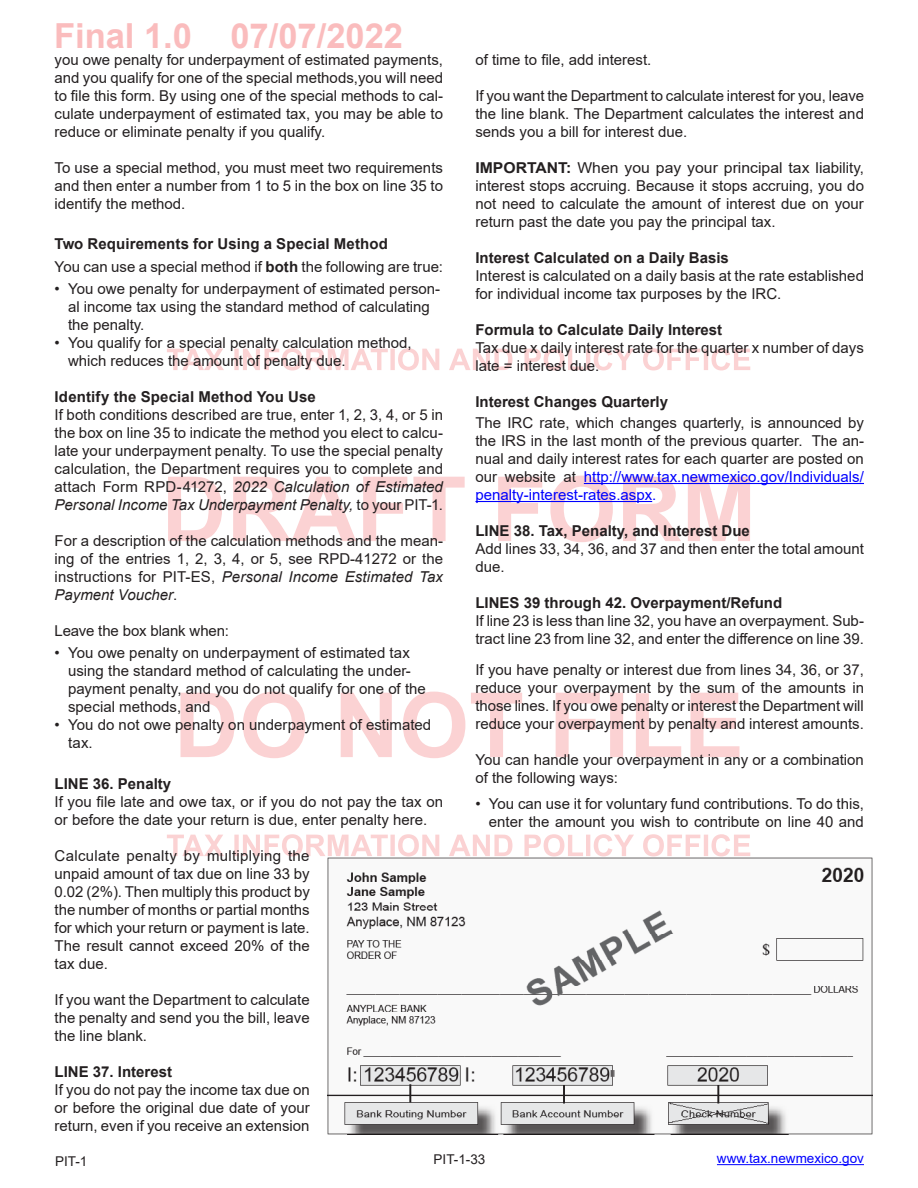
<style>
.page{position:relative;width:918px;height:1188px;background:#fff}
.page>*{position:absolute;margin:0;border:0;box-sizing:border-box;transform-origin:0 0}
.t1{font:700 34.5px "Arial";color:#fabcbd}
.t2{font:15px/18px "Arial";color:#231f20;text-align:justify}
.t3{font:700 15px "Arial";color:#231f20}
.t4{font:15px/18px "Arial";color:#231f20;text-align:justify;scale:1.05 1}
.t5{font:13.5px "Arial";color:#00f}
.t6{font:13.5px "Arial";color:#231f20}
.s1{font-weight:700}
.s2{font-style:italic}
.s3{color:#00f}
</style>
<div class="page">
<svg style="left:167px;top:834px;width:583px;height:22px"></svg>
<svg style="left:181px;top:692px;width:559px;height:66px"></svg>
<svg style="left:168px;top:476px;width:582px;height:66px"></svg>
<svg style="left:167px;top:348px;width:583px;height:22px"></svg>
<hr style="left:584px;top:483px;width:280px;height:1px;background:#00f">
<hr style="left:475px;top:501px;width:177px;height:1px;background:#00f">
<img style="left:327px;top:857px;width:546px;height:277px">
<hr style="left:717px;top:1164px;width:147px;height:1px;background:#00f">
<h1 class="t1" style="left:54px;top:12px;width:351px">Final 1.0 07/07/2022</h1>
<p class="t2" style="left:55px;top:51px;width:390px">you owe penalty for underpayment of estimated payments, and you qualify for one of the special methods,you will need to file this form. By using one of the special methods to cal&shy;culate underpayment of estimated tax, you may be able to reduce or eliminate penalty if you qualify.</p>
<p class="t2" style="left:55px;top:159px;width:390px">To use a special method, you must meet two requirements and then enter a number from 1 to 5 in the box on line 35 to identify the method.</p>
<p class="t3" style="left:55px;top:233px;width:335px">Two Requirements for Using a Special Method</p>
<p class="t2" style="left:55px;top:257px;width:390px">You can use a special method if <span class="s1">both</span> the following are true:</p>
<p class="t2" style="left:68px;top:280px;width:374px;text-align:left;text-indent:-14px">• You owe penalty for underpayment of estimated person&shy;al income tax using the standard method of calculating the penalty.</p>
<p class="t2" style="left:68px;top:334px;width:345px;text-indent:-14px">• You qualify for a special penalty calculation method, which reduces the amount of penalty due.</p>
<p class="t3" style="left:55px;top:386px;width:263px">Identify the Special Method You Use</p>
<p class="t2" style="left:55px;top:406px;width:390px">If both conditions described are true, enter 1, 2, 3, 4, or 5 in the box on line 35 to indicate the method you elect to calcu&shy;late your underpayment penalty. To use the special penalty calculation, the Department requires you to complete and attach Form RPD-41272, <span class="s2">2022 Calculation of Estimated Personal Income Tax Underpayment Penalty,</span> to your PIT-1.</p>
<p class="t2" style="left:55px;top:532px;width:390px">For a description of the calculation methods and the mean&shy;ing of the entries 1, 2, 3, 4, or 5, see RPD-41272 or the instructions for PIT-ES, <span class="s2">Personal Income Estimated Tax Payment Voucher</span>.</p>
<p class="t2" style="left:55px;top:622px;width:176px">Leave the box blank when:</p>
<p class="t2" style="left:68px;top:644px;width:359px;text-align:left;text-indent:-14px">• You owe penalty on underpayment of estimated tax using the standard method of calculating the under&shy;payment penalty, and you do not qualify for one of the special methods, and</p>
<p class="t2" style="left:68px;top:716px;width:365px;text-indent:-14px">• You do not owe penalty on underpayment of estimated tax.</p>
<p class="t3" style="left:55px;top:773px;width:118px">LINE 36. Penalty</p>
<p class="t2" style="left:55px;top:792px;width:390px">If you file late and owe tax, or if you do not pay the tax on or before the date your return is due, enter penalty here.</p>
<p class="t2" style="left:55px;top:846px;width:257px">Calculate penalty by multiplying the unpaid amount of tax due on line 33 by 0.02 (2%). Then multiply this product by the number of months or partial months for which your return or payment is late.<br>The result cannot exceed 20% of the tax due.</p>
<p class="t2" style="left:55px;top:990px;width:257px">If you want the Department to calculate the penalty and send you the bill, leave the line blank.</p>
<p class="t3" style="left:55px;top:1061px;width:119px">LINE 37. Interest</p>
<p class="t2" style="left:55px;top:1080px;width:257px">If you do not pay the income tax due on or before the original due date of your return, even if you receive an extension</p>
<p class="t2" style="left:475px;top:51px;width:177px">of time to file, add interest.</p>
<p class="t2" style="left:475px;top:87px;width:390px">If you want the Department to calculate interest for you, leave the line blank. The Department calculates the interest and sends you a bill for interest due.</p>
<p class="t4" style="left:475px;top:159px;width:372px"><span class="s1">IMPORTANT:</span> When you pay your principal tax liability, interest stops accruing. Because it stops accruing, you do not need to calculate the amount of interest due on your return past the date you pay the principal tax.</p>
<p class="t3" style="left:475px;top:247px;width:255px">Interest Calculated on a Daily Basis</p>
<p class="t2" style="left:475px;top:267px;width:390px">Interest is calculated on a daily basis at the rate established for individual income tax purposes by the IRC.</p>
<p class="t3" style="left:475px;top:319px;width:248px">Formula to Calculate Daily Interest</p>
<p class="t2" style="left:475px;top:339px;width:390px">Tax due x daily interest rate for the quarter x number of days late = interest due.</p>
<p class="t3" style="left:475px;top:391px;width:194px">Interest Changes Quarterly</p>
<p class="t2" style="left:475px;top:414px;width:390px">The IRC rate, which changes quarterly, is announced by the IRS in the last month of the previous quarter. The an&shy;nual and daily interest rates for each quarter are posted on our website at <span class="s3">http://www.tax.newmexico.gov/Individuals/ penalty-interest-rates.aspx.</span></p>
<p class="t3" style="left:475px;top:520px;width:276px">LINE 38. Tax, Penalty, and Interest Due</p>
<p class="t2" style="left:475px;top:540px;width:390px">Add lines 33, 34, 36, and 37 and then enter the total amount due.</p>
<p class="t3" style="left:475px;top:592px;width:308px">LINES 39 through 42. Overpayment/Refund</p>
<p class="t2" style="left:475px;top:612px;width:390px">If line 23 is less than line 32, you have an overpayment. Sub&shy;tract line 23 from line 32, and enter the difference on line 39.</p>
<p class="t2" style="left:475px;top:661px;width:390px">If you have penalty or interest due from lines 34, 36, or 37, reduce your overpayment by the sum of the amounts in those lines. If you owe penalty or interest the Department will reduce your overpayment by penalty and interest amounts.</p>
<p class="t2" style="left:475px;top:751px;width:390px">You can handle your overpayment in any or a combination of the following ways:</p>
<p class="t2" style="left:475px;top:794px;width:390px;text-align:right">• You can use it for voluntary fund contributions. To do this, enter the amount you wish to contribute on line 40 and</p>
<p class="t6" style="left:55px;top:1152px;width:34px">PIT-1</p>
<p class="t6" style="left:434px;top:1150px;width:53px">PIT-1-33</p>
<p class="t5" style="left:717px;top:1149px;width:149px">www.tax.newmexico.gov</p>
</div>
